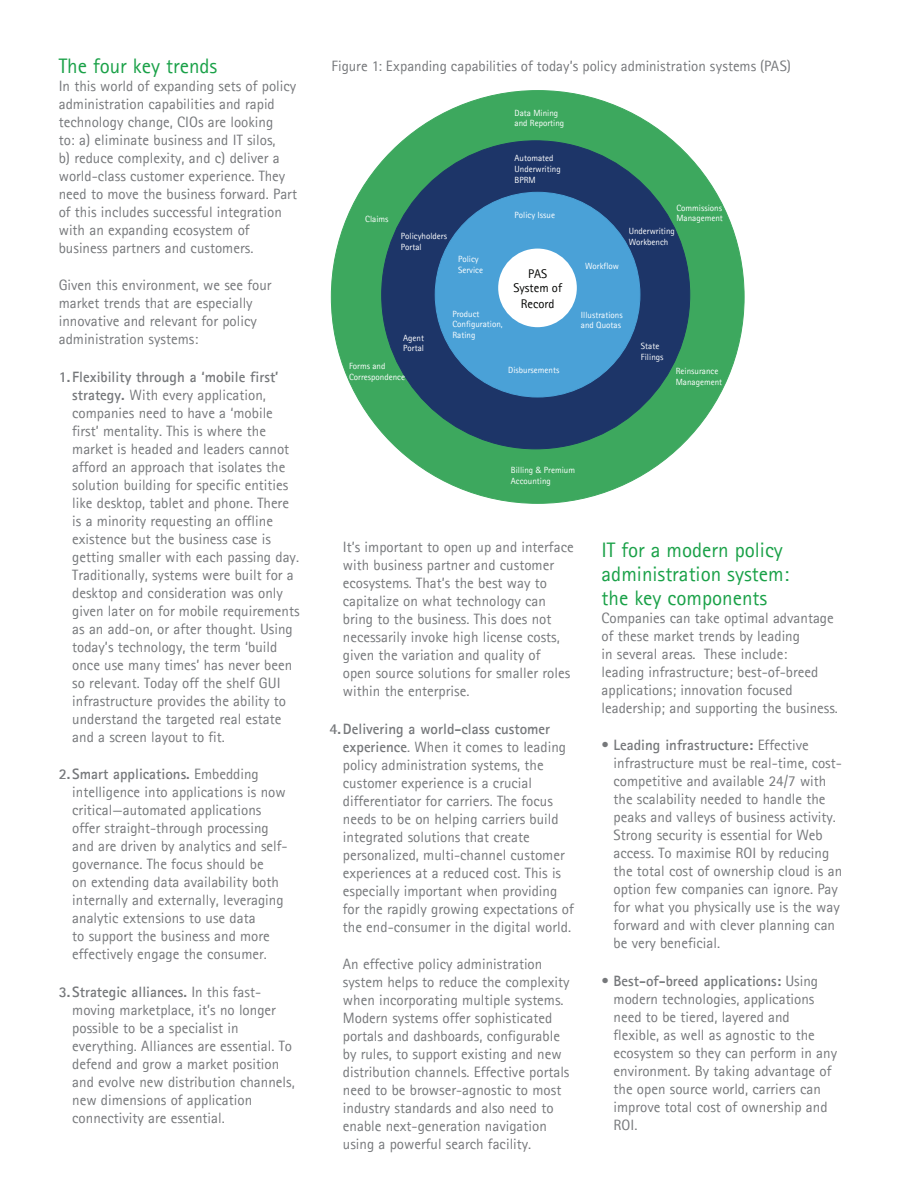
<style>
.page{position:relative;width:918px;height:1188px;background:#fff}
.page>*{position:absolute;margin:0;border:0;box-sizing:border-box;transform-origin:0 0}
.t1{font:21px/24px "Agfa Rotis Sans Serif";color:#1aa148}
.t2{font:15px/18px "Agfa Rotis Sans Serif";color:#76787b}
.t3{font:12.6px/14.9px "Agfa Rotis Sans Serif";color:#040503;text-align:center}
.t4{font:9px/10.8px "Agfa Rotis Sans Serif";color:#fff}
.s1{font-weight:700}
</style>
<div class="page">
<div style="left:331px;top:91px;width:413px;height:412px;background:#3da85e;border-radius:50%"></div>
<div style="left:382px;top:141px;width:308px;height:308px;background:#1d3568;border-radius:50%"></div>
<div style="left:435px;top:192px;width:205px;height:205px;background:#4aa1d7;border-radius:50%"></div>
<div style="left:498px;top:249px;width:79px;height:78px;background:#fff;border-radius:50%"></div>
<h1 class="t1" style="left:59px;top:53px;width:160px">The four key trends</h1>
<p class="t2" style="left:59px;top:77px;width:240px">In this world of expanding sets of policy administration capabilities and rapid technology change, CIOs are looking<br>to: a) eliminate business and IT silos,<br>b) reduce complexity, and c) deliver a world-class customer experience. They need to move the business forward. Part of this includes successful integration with an expanding ecosystem of business partners and customers.</p>
<p class="t2" style="left:59px;top:276px;width:214px">Given this environment, we see four market trends that are especially innovative and relevant for policy administration systems:</p>
<p class="t2" style="left:72px;top:368px;width:229px;text-indent:-13px"><span class="s1">1. Flexibility through a ‘mobile first’ strategy.</span> With every application, companies need to have a ‘mobile first’ mentality. This is where the market is headed and leaders cannot afford an approach that isolates the solution building for specific entities like desktop, tablet and phone. There is a minority requesting an offline existence but the business case is getting smaller with each passing day.<br>Traditionally, systems were built for a desktop and consideration was only given later on for mobile requirements as an add-on, or after thought. Using today’s technology, the term ‘build once use many times’ has never been so relevant. Today off the shelf GUI infrastructure provides the ability to understand the targeted real estate and a screen layout to fit.</p>
<p class="t2" style="left:72px;top:765px;width:217px;text-indent:-13px"><span class="s1">2.Smart applications.</span> Embedding intelligence into applications is now critical—automated applications offer straight-through processing and are driven by analytics and self&shy;governance. The focus should be<br>on extending data availability both internally and externally, leveraging analytic extensions to use data<br>to support the business and more effectively engage the consumer.</p>
<p class="t2" style="left:72px;top:983px;width:224px;text-indent:-13px"><span class="s1">3.Strategic alliances.</span> In this fast&shy;moving marketplace, it’s no longer possible to be a specialist in everything. Alliances are essential. To defend and grow a market position and evolve new distribution channels, new dimensions of application connectivity are essential.</p>
<p class="t2" style="left:332px;top:57px;width:461px">Figure 1: Expanding capabilities of today’s policy administration systems (PAS)</p>
<p class="t4" style="left:515px;top:107px;width:51px">Data Mining and Reporting</p>
<p class="t4" style="left:365px;top:213px;width:25px">Claims</p>
<p class="t4" style="left:401px;top:230px;width:48px">Policyholders<br>Portal</p>
<p class="t4" style="left:515px;top:153px;width:48px">Automated<br>Underwriting<br>BPRM</p>
<p class="t4" style="left:515px;top:209px;width:42px">Policy Issue</p>
<p class="t4" style="left:676px;top:202px;width:48px">Commissions<br>Management</p>
<p class="t4" style="left:629px;top:225px;width:48px">Underwriting<br>Workbench</p>
<p class="t4" style="left:458px;top:254px;width:26px">Policy<br>Service</p>
<p class="t4" style="left:452px;top:308px;width:52px">Product<br>Configuration,<br>Rating</p>
<p class="t4" style="left:585px;top:260px;width:35px">Workflow</p>
<p class="t3" style="left:513px;top:266px;width:50px">PAS<br>System of<br>Record</p>
<p class="t4" style="left:581px;top:309px;width:43px">Illustrations and Quotas</p>
<p class="t4" style="left:403px;top:332px;width:22px">Agent<br>Portal</p>
<p class="t4" style="left:641px;top:341px;width:24px">State<br>Filings</p>
<p class="t4" style="left:349px;top:361px;width:57px">Forms and<br>Correspondence</p>
<p class="t4" style="left:676px;top:365px;width:48px">Reinsurance<br>Management</p>
<p class="t4" style="left:508px;top:364px;width:53px">Disbursements</p>
<p class="t4" style="left:511px;top:465px;width:66px">Billing &amp; Premium<br>Accounting</p>
<p class="t2" style="left:343px;top:538px;width:232px">It’s important to open up and interface with business partner and customer ecosystems. That’s the best way to capitalize on what technology can bring to the business. This does not necessarily invoke high license costs, given the variation and quality of<br>open source solutions for smaller roles within the enterprise.</p>
<p class="t2" style="left:343px;top:720px;width:232px;text-indent:-14px"><span class="s1">4.Delivering a world-class customer experience</span>. When it comes to leading policy administration systems, the customer experience is a crucial differentiator for carriers. The focus needs to be on helping carriers build integrated solutions that create personalized, multi-channel customer experiences at a reduced cost. This is especially important when providing for the rapidly growing expectations of the end-consumer in the digital world.</p>
<p class="t2" style="left:343px;top:955px;width:228px">An effective policy administration system helps to reduce the complexity when incorporating multiple systems.<br>Modern systems offer sophisticated portals and dashboards, configurable by rules, to support existing and new distribution channels. Effective portals need to be browser-agnostic to most industry standards and also need to enable next-generation navigation using a powerful search facility.</p>
<h1 class="t1" style="left:602px;top:537px;width:189px">IT for a modern policy administration system: the key components</h1>
<p class="t2" style="left:602px;top:608px;width:238px">Companies can take optimal advantage of these market trends by leading<br>in several areas. These include:<br>leading infrastructure; best-of-breed applications; innovation focused leadership; and supporting the business.</p>
<p class="t2" style="left:614px;top:736px;width:230px;text-indent:-12px">• <span class="s1">Leading infrastructure:</span> Effective infrastructure must be real-time, cost&shy;competitive and available 24/7 with the scalability needed to handle the peaks and valleys of business activity.<br>Strong security is essential for Web access. To maximise ROI by reducing the total cost of ownership cloud is an option few companies can ignore. Pay for what you physically use is the way forward and with clever planning can be very beneficial.</p>
<p class="t2" style="left:614px;top:971px;width:225px;text-indent:-12px">• <span class="s1">Best-of-breed applications:</span> Using modern technologies, applications need to be tiered, layered and flexible, as well as agnostic to the ecosystem so they can perform in any environment. By taking advantage of the open source world, carriers can improve total cost of ownership and<br>ROI.</p>
</div>
